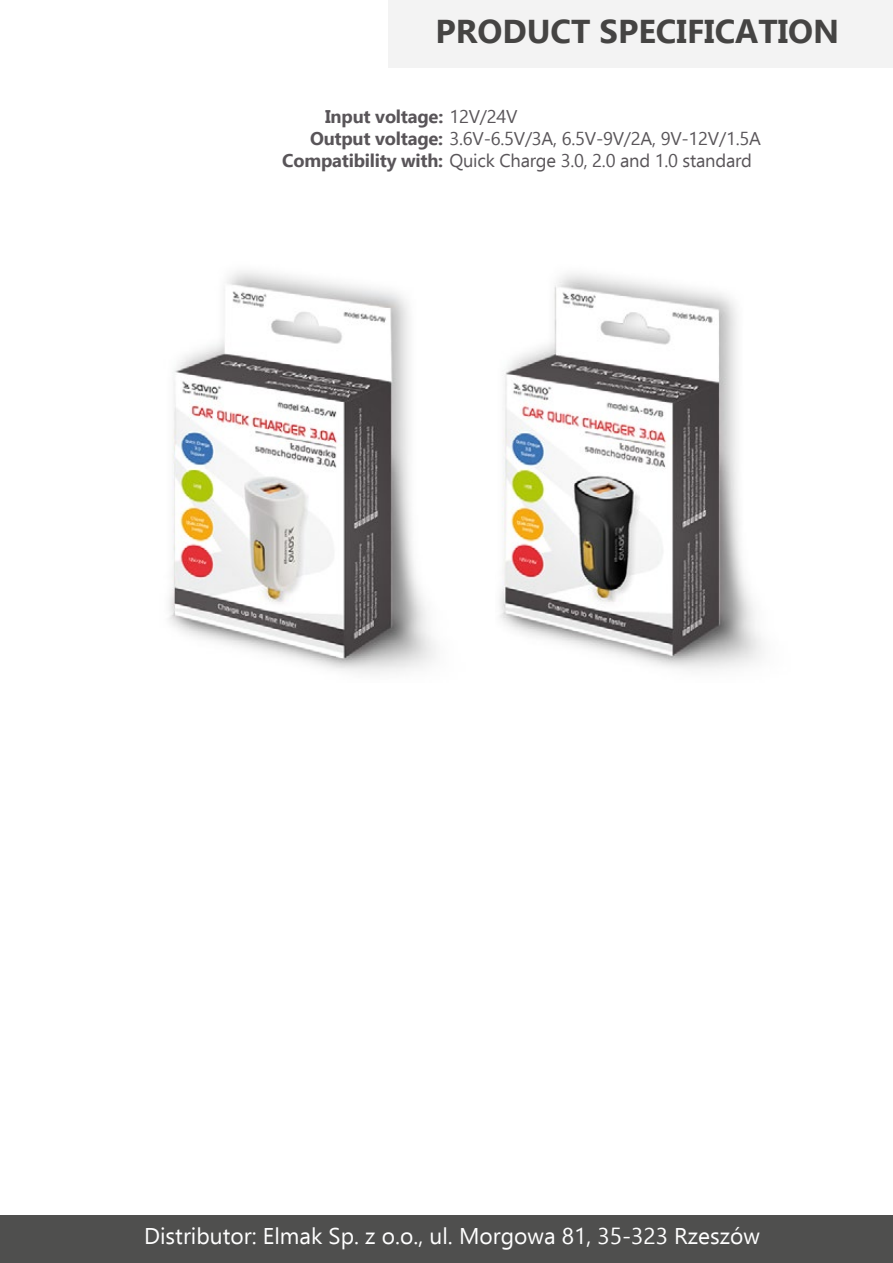
<style>
.page{position:relative;width:893px;height:1263px;background:#fff}
.page>*{position:absolute;margin:0;border:0;box-sizing:border-box;transform-origin:0 0}
.t1{font:700 33px "Ebrima";color:#454443}
.t2{font:22.8px "Ebrima";color:#fff}
.t3{font:18.3px "Ebrima";letter-spacing:-.015em;color:#595559}
.t4{font:700 18.3px "Ebrima";letter-spacing:-.015em;color:#595559}
.s1{font-weight:400}
.s2{font-weight:700}
</style>
<div class="page">
<div style="left:0;top:1216px;width:893px;height:47px;background:#4f4f4e"></div>
<div style="left:388px;top:0;width:505px;height:68px;background:#f3f3f3"></div>
<img style="left:500px;top:273px;width:262px;height:396px">
<img style="left:169px;top:271px;width:267px;height:403px">
<h1 class="t1" style="left:436px;top:5px;width:405px">PRODUCT SPECIFICATION</h1>
<p class="t4" style="left:325px;top:102px;width:194px">Input voltage: <span class="s1">12V/24V</span></p>
<p class="t3" style="left:310px;top:125px;width:452px"><span class="s2">Output voltage:</span> 3.6V-6.5V/3A, 6.5V-9V/2A, 9V-12V/1.5A</p>
<p class="t3" style="left:282px;top:147px;width:471px"><span class="s2">Compatibility with:</span> Quick Charge 3.0, 2.0 and 1.0 standard</p>
<p class="t2" style="left:144px;top:1219px;width:617px">Distributor: Elmak Sp. z o.o., ul. Morgowa 81, 35-323 Rzeszów</p>
</div>
